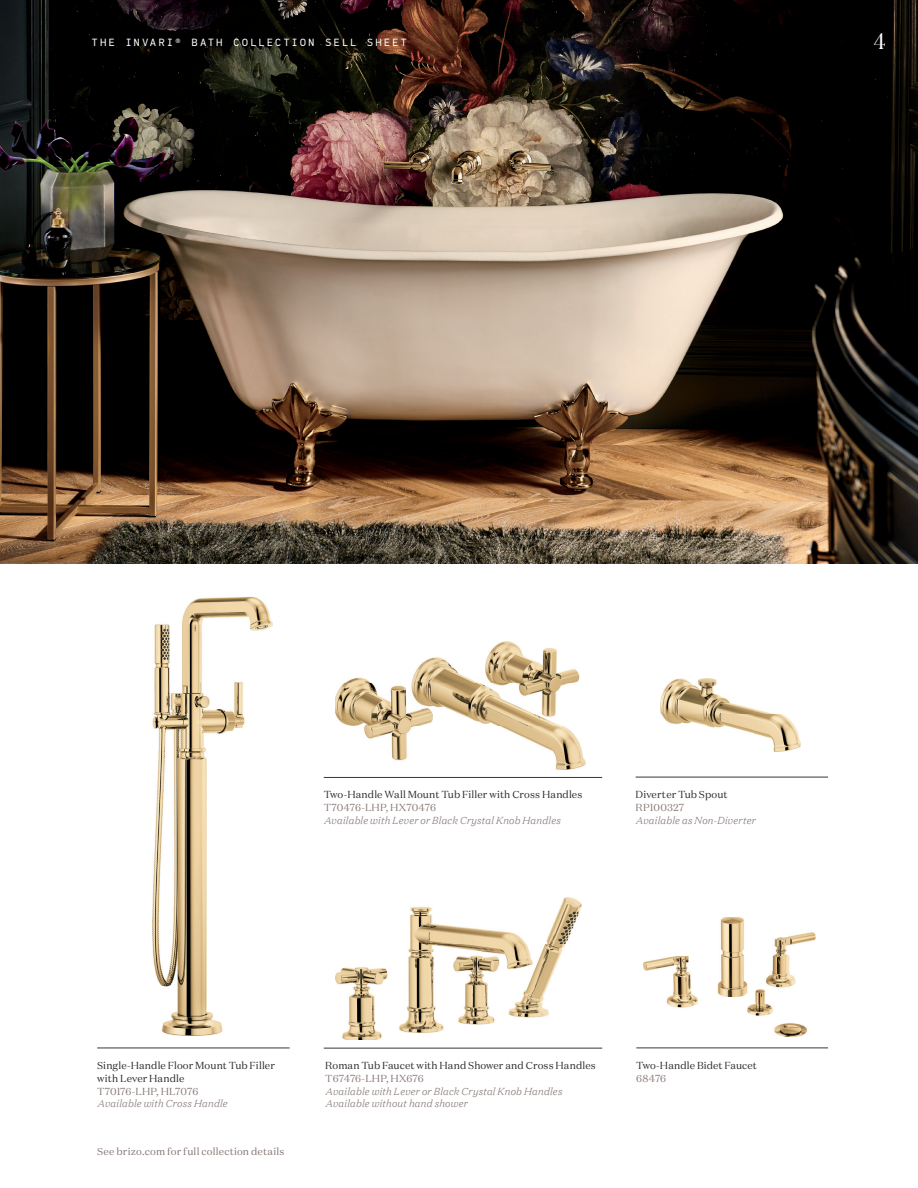
<style>
.page{position:relative;width:918px;height:1188px;background:#fff}
.page>*{position:absolute;margin:0;border:0;box-sizing:border-box;transform-origin:0 0}
.t1{font:22.5px "Domaine Display Nr";color:#fff}
.t2{font:10.5px "PFDIN Mono";letter-spacing:.25em;color:#fff}
.t3{font:10.2px/12.8px "Domaine Text";letter-spacing:.005em;color:#2e2b2c}
.t4{font:italic 300 10.2px/12.8px "Domaine Text";letter-spacing:.01em;color:#867874}
.t5{font:10.2px "Domaine Text";letter-spacing:.01em;color:#867874}
.t6{font:10.2px "Domaine Text";letter-spacing:-.01em;color:#867874}
</style>
<div class="page">
<img style="left:0;top:0;width:918px;height:564px">
<hr style="left:636px;top:777px;width:192px;height:1px;background:#383839">
<hr style="left:324px;top:777px;width:278px;height:1px;background:#383839">
<hr style="left:97px;top:1048px;width:193px;height:1px;background:#383839">
<hr style="left:324px;top:1048px;width:278px;height:1px;background:#383839">
<hr style="left:636px;top:1048px;width:192px;height:1px;background:#383839">
<img style="left:152px;top:597px;width:120px;height:438px">
<img style="left:335px;top:897px;width:246px;height:143px">
<img style="left:335px;top:641px;width:250px;height:128px">
<img style="left:643px;top:917px;width:173px;height:120px">
<img style="left:660px;top:678px;width:141px;height:73px">
<p class="t2" style="left:92px;top:36px;width:316px">THE INVARI® BATH COLLECTION SELL SHEET</p>
<h1 class="t1" style="left:874px;top:26px;width:13px">4</h1>
<p class="t3" style="left:324px;top:788px;width:260px">Two-Handle Wall Mount Tub Filler with Cross Handles</p>
<p class="t5" style="left:324px;top:800px;width:114px">T70476-LHP, HX70476</p>
<p class="t4" style="left:324px;top:813px;width:238px">Available with Lever or Black Crystal Knob Handles</p>
<p class="t3" style="left:636px;top:787px;width:94px">Diverter Tub Spout</p>
<p class="t5" style="left:636px;top:800px;width:50px">RP100327</p>
<p class="t4" style="left:636px;top:813px;width:121px">Available as Non-Diverter</p>
<p class="t3" style="left:97px;top:1058px;width:179px">Single-Handle Floor Mount Tub Filler with Lever Handle</p>
<p class="t6" style="left:97px;top:1083px;width:103px">T70176-LHP, HL7076</p>
<p class="t4" style="left:97px;top:1097px;width:131px">Available with Cross Handle</p>
<p class="t5" style="left:97px;top:1143px;width:189px">See brizo.com for full collection details</p>
<p class="t3" style="left:325px;top:1058px;width:272px">Roman Tub Faucet with Hand Shower and Cross Handles</p>
<p class="t5" style="left:325px;top:1071px;width:100px">T67476-LHP, HX676</p>
<p class="t4" style="left:325px;top:1084px;width:238px">Available with Lever or Black Crystal Knob Handles<br>Available without hand shower</p>
<p class="t3" style="left:636px;top:1058px;width:122px">Two-Handle Bidet Faucet</p>
<p class="t5" style="left:636px;top:1071px;width:31px">68476</p>
</div>
